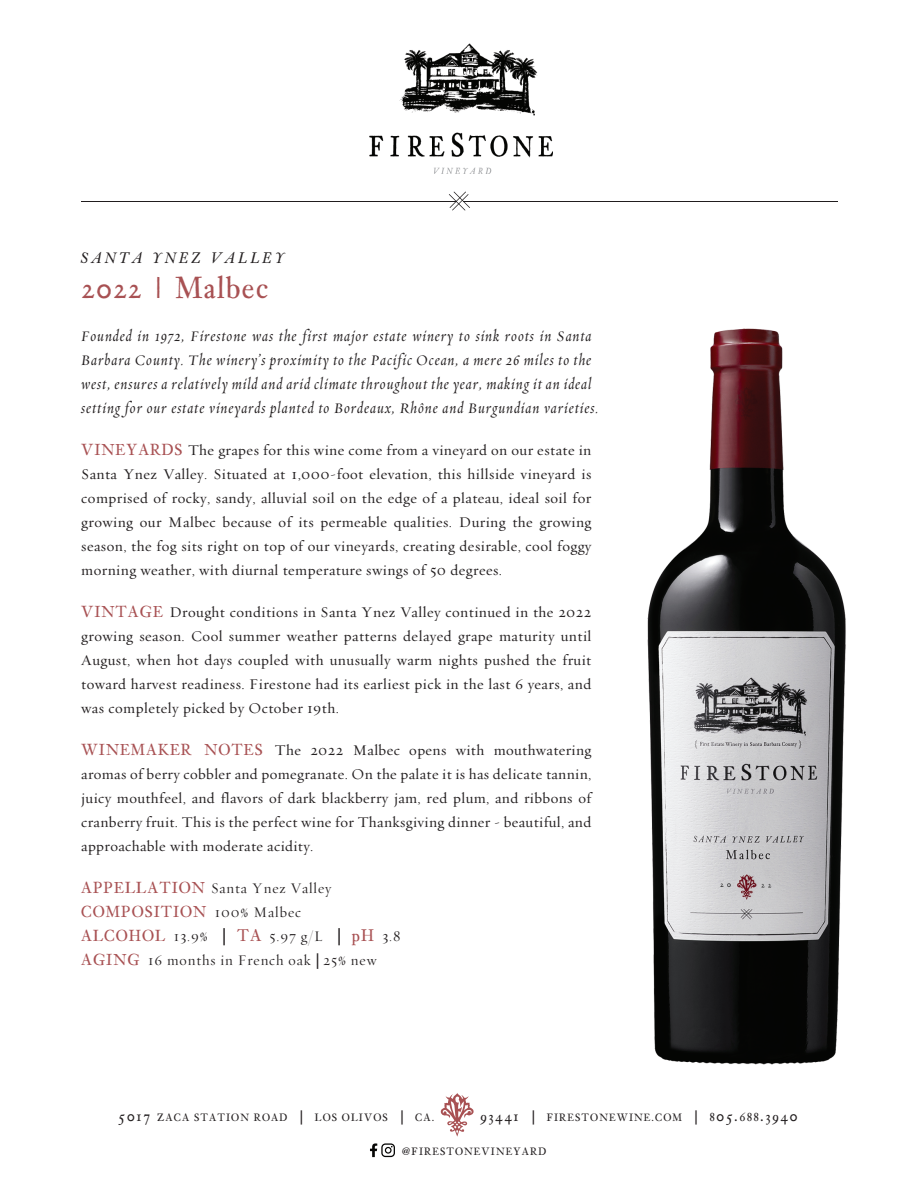
<style>
.page{position:relative;width:918px;height:1188px;background:#fff}
.page>*{position:absolute;margin:0;border:0;box-sizing:border-box;transform-origin:0 0}
.t1{font:30px "Archetype";letter-spacing:.025em;color:#a85153}
.t2{font:16.5px/24px "Requiem Display HTF Italic";letter-spacing:.06em;color:#231f20}
.t3{font:15.75px "Archetype";letter-spacing:.06em;color:#a85153}
.t4{font:15px/24px "Requiem Text HTF Roman";letter-spacing:.03em;color:#231f20;text-align:justify}
.t5{font:15px/24px "Requiem Display HTF Roman";letter-spacing:.06em;color:#231f20}
.t6{font:italic 15px "Archetype";letter-spacing:.2em;color:#231f20}
.t7{font:10.5px "Archetype";letter-spacing:.1em;color:#231f20}
.s1{font-family:"Archetype";font-size:15.75px;color:#a85153}
.s2{font-family:"Requiem Display HTF Roman";font-size:15px;color:#231f20}
.s3{font-family:"Adobe Jenson Pro";font-weight:700;font-size:16.5px}
.s4{font-family:"Archetype";font-size:16.5px;color:#a85153}
.s5{font-family:"Adobe Jenson Pro";font-weight:700}
.s6{font-size:15px}
.s7{font-family:"Adobe Jenson Pro";font-weight:700;font-size:13.65px}
.s8{font-size:13.5px}
.s9{font-size:12px}
</style>
<div class="page">
<img style="left:647px;top:328px;width:199px;height:737px">
<svg style="left:449px;top:192px;width:21px;height:19px"></svg>
<hr style="left:81px;top:201px;width:376px;height:1px;background:#211d1e">
<hr style="left:463px;top:201px;width:374px;height:1px;background:#211d1e">
<img style="left:369px;top:44px;width:184px;height:130px">
<svg style="left:440px;top:1093px;width:34px;height:44px"></svg>
<svg style="left:370px;top:1143px;width:25px;height:14px"></svg>
<p class="t6" style="left:81px;top:249px;width:205px">SANTA YNEZ VALLEY</p>
<h1 class="t1" style="left:81px;top:268px;width:189px">2022 | Malbec</h1>
<p class="t2" style="left:81px;top:325px;width:519px">Founded in 1972, Firestone was the first major estate winery to sink roots in Santa Barbara County. The winery’s proximity to the Pacific Ocean, a mere 26 miles to the west, ensures a relatively mild and arid climate throughout the year, making it an ideal setting for our estate vineyards planted to Bordeaux, Rhône and Burgundian varieties.</p>
<p class="t4" style="left:81px;top:439px;width:512px"><span class="s1">VINEYARDS</span> The grapes for this wine come from a vineyard on our estate in Santa Ynez Valley. Situated at 1,000-foot elevation, this hillside vineyard is comprised of rocky, sandy, alluvial soil on the edge of a plateau, ideal soil for growing our Malbec because of its permeable qualities. During the growing season, the fog sits right on top of our vineyards, creating desirable, cool foggy morning weather, with diurnal temperature swings of 50 degrees.</p>
<p class="t4" style="left:81px;top:601px;width:512px"><span class="s1">VINTAGE</span> Drought conditions in Santa Ynez Valley continued in the 2022 growing season. Cool summer weather patterns delayed grape maturity until August, when hot days coupled with unusually warm nights pushed the fruit toward harvest readiness. Firestone had its earliest pick in the last 6 years, and was completely picked by October 19th.</p>
<p class="t4" style="left:81px;top:739px;width:512px"><span class="s1">WINEMAKER NOTES</span> The 2022 Malbec opens with mouthwatering aromas of berry cobbler and pomegranate. On the palate it is has delicate tannin, juicy mouthfeel, and flavors of dark blackberry jam, red plum, and ribbons of cranberry fruit. This is the perfect wine for Thanksgiving dinner - beautiful, and approachable with moderate acidity.</p>
<p class="t5" style="left:81px;top:877px;width:252px"><span class="s1">APPELLATION</span> Santa Ynez Valley</p>
<p class="t3" style="left:81px;top:902px;width:221px">COMPOSITION <span class="s2">100% Malbec</span></p>
<p class="t5" style="left:81px;top:925px;width:321px"><span class="s1">ALCOHOL</span> 13.9% <span class="s3">|</span> <span class="s4">TA</span> 5.97 g/L <span class="s3">|</span> <span class="s4">pH</span> 3.8<br><span class="s1">AGING</span> 16 months in French oak <span class="s5">|</span> 25% new</p>
<p class="t7" style="left:119px;top:1111px;width:317px"><span class="s6">5017</span> ZACA STATION ROAD <span class="s7">|</span> LOS OLIVOS <span class="s7">|</span> CA.</p>
<p class="t7" style="left:480px;top:1111px;width:319px"><span class="s8">9344</span><span class="s6">1</span> <span class="s7">|</span> FIRESTONEWINE.COM <span class="s7">|</span> <span class="s9">8</span><span class="s6">05.</span><span class="s9">688</span><span class="s6">.</span><span class="s8">394</span><span class="s6">0</span></p>
<p class="t7" style="left:402px;top:1145px;width:145px">@FIRESTONEVINEYARD</p>
</div>
